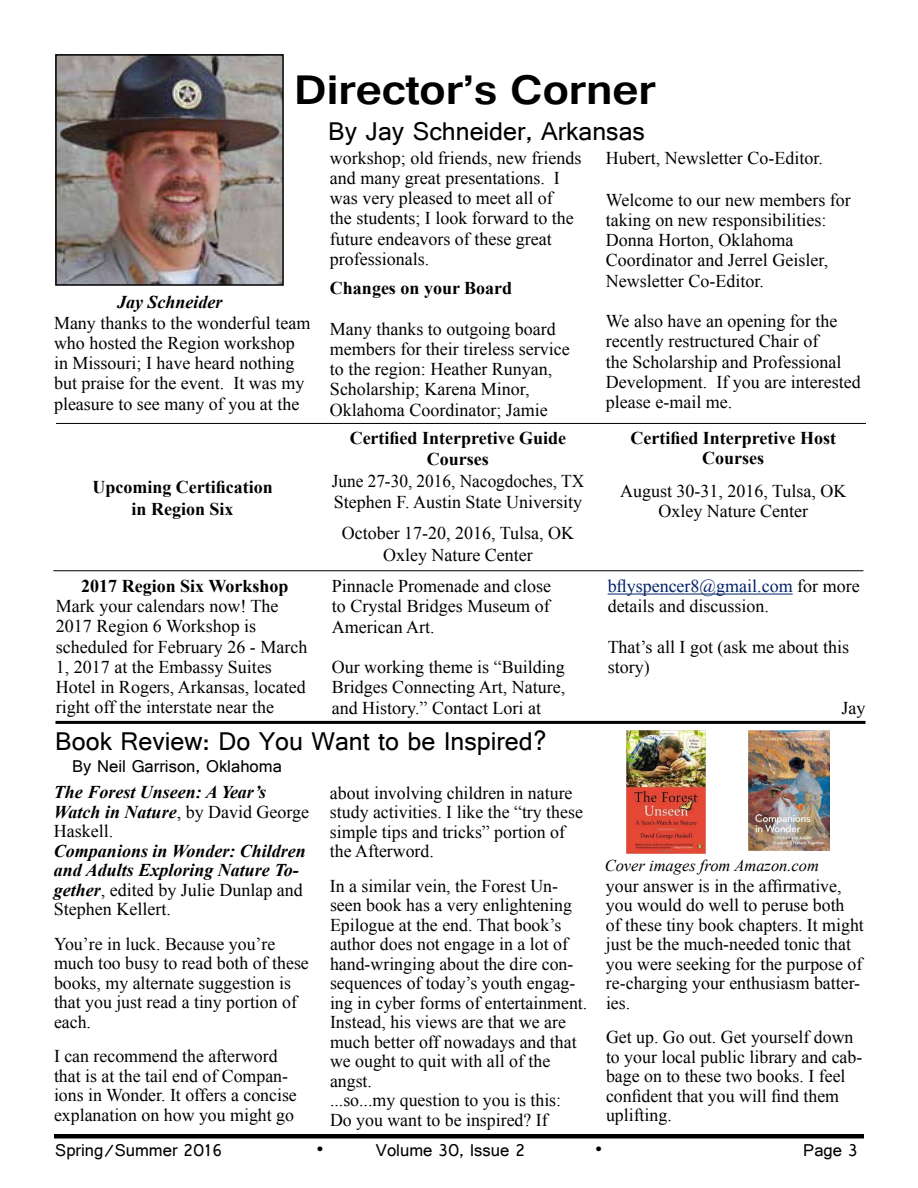
<style>
.page{position:relative;width:918px;height:1188px;background:#fff}
.page>*{position:absolute;margin:0;border:0;box-sizing:border-box;transform-origin:0 0}
.t1{font:700 43.5px "Gautami";color:#000;scale:1.11 1}
.t2{font:27px "Gautami";color:#000}
.t3{font:18px/20.2px "Times New Roman";color:#000}
.t4{font:italic 700 18px/19.5px "Times New Roman";color:#000}
.t5{font:700 18px/21.6px "Times New Roman";color:#000;text-align:center}
.t6{font:18px "Gautami";color:#000}
.t7{font:18px/21.6px "Times New Roman";color:#000;scale:.96 1}
.t8{font:italic 16.5px "Times New Roman";color:#000}
.s1{color:#022169}
.s2{font-weight:400;font-style:normal}
</style>
<div class="page">
<hr style="left:54px;top:1134px;width:810px;height:4px;background:#000">
<hr style="left:608px;top:594px;width:185px;height:1px;background:#022169">
<img style="left:58px;top:57px;width:223px;height:226px">
<div style="left:55px;top:54px;width:229px;height:232px;border:2px solid #000"></div>
<img style="left:626px;top:731px;width:80px;height:122px">
<img style="left:749px;top:731px;width:80px;height:119px">
<hr style="left:56px;top:423px;width:810px;height:1px;background:#000">
<hr style="left:53px;top:570px;width:810px;height:1px;background:#000">
<hr style="left:56px;top:721px;width:810px;height:3px;background:#000">
<h1 class="t1" style="left:294px;top:64px;width:327px">Director’s Corner</h1>
<h2 class="t2" style="left:328px;top:115px;width:319px">By Jay Schneider, Arkansas</h2>
<p class="t4" style="left:117px;top:292px;width:107px">Jay Schneider</p>
<p class="t3" style="left:54px;top:312px;width:258px">Many thanks to the wonderful team who hosted the Region workshop in Missouri; I have heard nothing but praise for the event. It was my pleasure to see many of you at the</p>
<p class="t5" style="left:92px;top:476px;width:182px">Upcoming Certification in Region Six</p>
<p class="t5" style="left:81px;top:575px;width:209px">2017 Region Six Workshop</p>
<p class="t3" style="left:56px;top:596px;width:253px">Mark your calendars now! The<br>2017 Region 6 Workshop is scheduled for February 26 - March<br>1, 2017 at the Embassy Suites<br>Hotel in Rogers, Arkansas, located right off the interstate near the</p>
<p class="t3" style="left:330px;top:147px;width:253px">workshop; old friends, new friends and many great presentations. I was very pleased to meet all of<br>the students; I look forward to the future endeavors of these great professionals.</p>
<p class="t5" style="left:330px;top:277px;width:184px">Changes on your Board</p>
<p class="t3" style="left:330px;top:318px;width:241px">Many thanks to outgoing board members for their tireless service to the region: Heather Runyan,<br>Scholarship; Karena Minor,<br>Oklahoma Coordinator; Jamie</p>
<p class="t5" style="left:350px;top:426px;width:218px">Certified Interpretive Guide<br>Courses</p>
<p class="t7" style="left:332px;top:470px;width:265px">June 27-30, 2016, Nacogdoches, TX<br>Stephen F. Austin State University</p>
<p class="t3" style="left:342px;top:522px;width:234px;line-height:21.6px;text-align:center">October 17-20, 2016, Tulsa, OK<br>Oxley Nature Center</p>
<p class="t3" style="left:332px;top:576px;width:221px;text-align:justify">Pinnacle Promenade and close to Crystal Bridges Museum of American Art.</p>
<p class="t3" style="left:332px;top:657px;width:235px;text-align:justify">Our working theme is “Building Bridges Connecting Art, Nature, and History.” Contact Lori at</p>
<h2 class="t2" style="left:55px;top:725px;width:494px">Book Review: Do You Want to be Inspired?</h2>
<p class="t6" style="left:72px;top:755px;width:211px">By Neil Garrison, Oklahoma</p>
<p class="t3" style="left:606px;top:147px;width:218px">Hubert, Newsletter Co-Editor.</p>
<p class="t3" style="left:606px;top:189px;width:246px">Welcome to our new members for taking on new responsibilities:<br>Donna Horton, Oklahoma<br>Coordinator and Jerrel Geisler,<br>Newsletter Co-Editor.</p>
<p class="t3" style="left:606px;top:311px;width:256px">We also have an opening for the recently restructured Chair of<br>the Scholarship and Professional<br>Development. If you are interested please e-mail me.</p>
<p class="t5" style="left:631px;top:428px;width:207px;line-height:20.2px">Certified Interpretive Host<br>Courses</p>
<p class="t3" style="left:620px;top:480px;width:228px;text-align:center">August 30-31, 2016, Tulsa, OK<br>Oxley Nature Center</p>
<p class="t3" style="left:608px;top:576px;width:254px"><span class="s1">bflyspencer8@gmail.com</span> for more details and discussion.</p>
<p class="t3" style="left:608px;top:636px;width:243px">That’s all I got (ask me about this story)</p>
<p class="t3" style="left:842px;top:697px;width:25px">Jay</p>
<p class="t4" style="left:54px;top:782px;width:257px">The Forest Unseen: A Year’s<br>Watch in Nature<span class="s2">, by David George<br>Haskell.</span></p>
<p class="t4" style="left:54px;top:841px;width:253px">Companions in Wonder: Children and Adults Exploring Nature To&shy;gether<span class="s2">, edited by Julie Dunlap and<br>Stephen Kellert.</span></p>
<p class="t3" style="left:54px;top:934px;width:256px;line-height:19.5px">You’re in luck. Because you’re much too busy to read both of these books, my alternate suggestion is that you just read a tiny portion of each.</p>
<p class="t3" style="left:54px;top:1046px;width:244px;line-height:19.5px">I can recommend the afterword that is at the tail end of Compan&shy;ions in Wonder. It offers a concise explanation on how you might go</p>
<p class="t3" style="left:330px;top:783px;width:254px;line-height:19.5px">about involving children in nature study activities. I like the “try these simple tips and tricks” portion of the Afterword.</p>
<p class="t3" style="left:330px;top:876px;width:259px;line-height:19.5px">In a similar vein, the Forest Un&shy;seen book has a very enlightening<br>Epilogue at the end. That book’s author does not engage in a lot of hand-wringing about the dire con&shy;sequences of today’s youth engag&shy;ing in cyber forms of entertainment.<br>Instead, his views are that we are much better off nowadays and that we ought to quit with all of the angst.<br>...so...my question to you is this:<br>Do you want to be inspired? If</p>
<p class="t3" style="left:606px;top:876px;width:259px;line-height:19.5px">your answer is in the affirmative, you would do well to peruse both of these tiny book chapters. It might just be the much-needed tonic that you were seeking for the purpose of re-charging your enthusiasm batter&shy;ies.</p>
<p class="t8" style="left:605px;top:854px;width:216px">Cover images from Amazon.com</p>
<p class="t3" style="left:606px;top:1027px;width:258px;line-height:19.5px">Get up. Go out. Get yourself down to your local public library and cab&shy;bage on to these two books. I feel confident that you will find them uplifting.</p>
<p class="t6" style="left:55px;top:1140px;width:168px">Spring/Summer 2016</p>
<p class="t6" style="left:316px;top:1140px;width:9px">•</p>
<p class="t6" style="left:376px;top:1140px;width:151px">Volume 30, Issue 2</p>
<p class="t6" style="left:595px;top:1140px;width:9px">•</p>
<p class="t6" style="left:803px;top:1140px;width:56px">Page 3</p>
</div>
